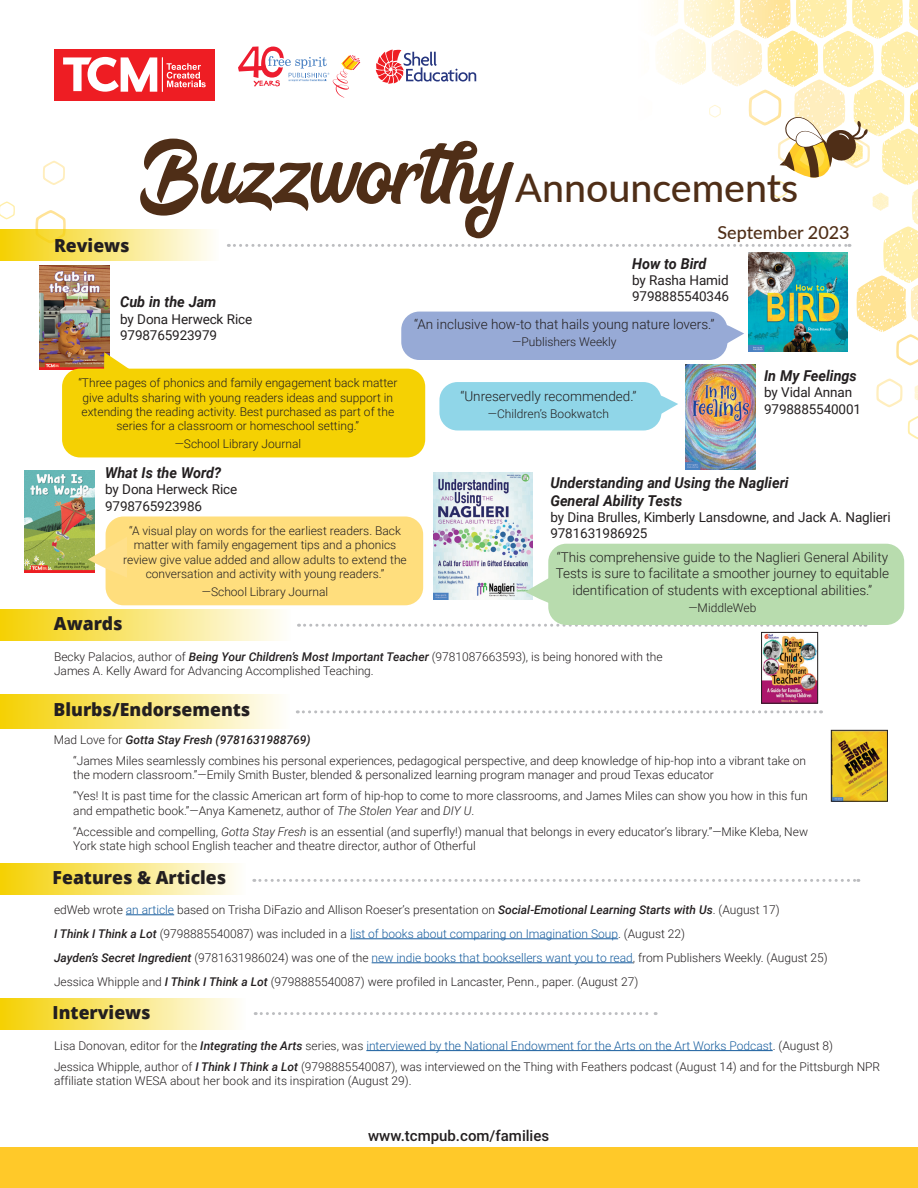
<style>
.page{position:relative;width:918px;height:1188px;background:#fff}
.page>*{position:absolute;margin:0;border:0;box-sizing:border-box;transform-origin:0 0}
.t1{font:108px "Bring Heart";color:#4f2e17}
.t2{font:500 39.3px "Lato";color:#4f2e17}
.Headline{font:800 18px "Open Sans";color:#231f20}
.t3{font:500 18px "Lato";color:#4f2e17}
.Body_Header{font:italic 700 15px/18px "Roboto";color:#231f20;scale:.96 1}
.t4{font:500 15px "Roboto";color:#231f20}
.Product_Description{font:300 13.5px/16.2px "Roboto";color:#231f20;text-align:center}
.Body_Header-2{font:13.5px "Roboto";letter-spacing:-.01em;color:#231f20}
.Buzz_Bullets{font:300 12px/14.4px "Roboto";color:#231f20}
.Product_Description-2{font:300 12px/14.4px "Roboto";color:#231f20;text-align:center}
.Sub-Bullets{font:300 12px/14.4px "Roboto";color:#231f20}
.Sub-Bullets-2{font:300 12px "Roboto";color:#175d9e}
.Buzz_Bullets-2{font:300 12px "Roboto";color:#175d9e}
.Advance_Praise{font:italic 500 12px "Roboto";color:#231f20}
.s1{font-weight:500;font-style:italic}
.s2{font-weight:300;font-style:normal}
.s3{font-style:italic}
.s4{color:#175d9e}
.s5{font-weight:500;font-style:italic;color:#231f20}
.s6{color:#231f20}
</style>
<div class="page">
<img style="left:25px;top:470px;width:70px;height:103px">
<div style="left:0;top:1148px;width:918px;height:40px;background:#ffc929"></div>
<div style="left:0;top:694px;width:290px;height:35px;background:linear-gradient(to right,#f5d103,#fefefc)"></div>
<div style="left:0;top:609px;width:291px;height:32px;background:linear-gradient(to right,#f5d103,#fefefc)"></div>
<svg style="left:297px;top:710px;width:525px;height:3px"></svg>
<svg style="left:305px;top:624px;width:561px;height:3px"></svg>
<hr style="left:126px;top:915px;width:48px;height:1px;background:#175d9e">
<hr style="left:350px;top:939px;width:268px;height:1px;background:#175d9e">
<hr style="left:372px;top:963px;width:261px;height:1px;background:#175d9e">
<svg style="left:254px;top:879px;width:605px;height:3px"></svg>
<svg style="left:255px;top:1012px;width:401px;height:3px"></svg>
<div style="left:0;top:863px;width:246px;height:32px;background:linear-gradient(to right,#f5d103,#fefefb)"></div>
<div style="left:0;top:998px;width:246px;height:31px;background:linear-gradient(to right,#f5d103,#fefefb)"></div>
<img style="left:763px;top:634px;width:53px;height:67px">
<div style="left:761px;top:632px;width:57px;height:71px;border:1px solid #231f20"></div>
<img style="left:833px;top:732px;width:53px;height:67px">
<div style="left:831px;top:730px;width:57px;height:71px;border:1px solid #231f20"></div>
<div style="left:62px;top:369px;width:363px;height:88px;background:#f5d103;border-radius:18px"></div>
<div style="left:106px;top:516px;width:317px;height:89px;background:#ffde7d;border-radius:18px"></div>
<svg style="left:88px;top:537px;width:39px;height:41px"></svg>
<svg style="left:0;top:0;width:918px;height:439px"></svg>
<hr style="left:366px;top:1050px;width:407px;height:1px;background:#175d9e">
<img style="left:749px;top:252px;width:99px;height:99px">
<img style="left:686px;top:365px;width:69px;height:104px">
<img style="left:434px;top:472px;width:98px;height:128px">
<svg style="left:525px;top:575px;width:23px;height:28px"></svg>
<div style="left:548px;top:544px;width:356px;height:81px;background:#b8dcae;border-radius:18px"></div>
<p class="Headline" style="left:54px;top:231px;width:77px">Reviews</p>
<p class="t1" style="left:140px;top:116px;width:370px">Buzzworthy</p>
<p class="t2" style="left:515px;top:160px;width:284px">Announcements</p>
<p class="t3" style="left:717px;top:220px;width:134px">September 2023</p>
<p class="Body_Header" style="left:120px;top:293px;width:102px">Cub in the Jam</p>
<p class="Body_Header-2" style="left:120px;top:309px;width:134px">by Dona Herweck Rice</p>
<p class="Body_Header-2" style="left:120px;top:326px;width:98px">9798765923979</p>
<p class="Product_Description-2" style="left:78px;top:375px;width:321px">“Three pages of phonics and family engagement back matter give adults sharing with young readers ideas and support in extending the reading activity. Best purchased as part of the series for a classroom or homeschool setting.”</p>
<p class="Product_Description-2" style="left:175px;top:436px;width:128px">—School Library Journal</p>
<p class="Body_Header" style="left:105px;top:463px;width:122px">What Is the Word?</p>
<p class="Body_Header-2" style="left:105px;top:480px;width:134px">by Dona Herweck Rice</p>
<p class="Body_Header-2" style="left:105px;top:496px;width:98px">9798765923986</p>
<p class="Product_Description-2" style="left:123px;top:523px;width:285px">“A visual play on words for the earliest readers. Back matter with family engagement tips and a phonics review give value added and allow adults to extend the conversation and activity with young readers.”</p>
<p class="Product_Description-2" style="left:202px;top:584px;width:128px">—School Library Journal</p>
<p class="Headline" style="left:54px;top:610px;width:70px">Awards</p>
<p class="Body_Header" style="left:632px;top:254px;width:79px">How to Bird</p>
<p class="Body_Header-2" style="left:632px;top:271px;width:98px">by Rasha Hamid</p>
<p class="Body_Header-2" style="left:632px;top:287px;width:98px">9798885540346</p>
<p class="Product_Description" style="left:414px;top:315px;width:302px">“An inclusive how-to that hails young nature lovers.”</p>
<p class="Product_Description-2" style="left:512px;top:334px;width:106px">—Publishers Weekly</p>
<p class="Product_Description" style="left:460px;top:388px;width:178px">“Unreservedly recommended.”</p>
<p class="Product_Description-2" style="left:488px;top:407px;width:123px">—Children’s Bookwatch</p>
<p class="Body_Header" style="left:764px;top:366px;width:98px">In My Feelings</p>
<p class="Body_Header-2" style="left:764px;top:383px;width:90px">by Vidal Annan</p>
<p class="Body_Header-2" style="left:764px;top:399px;width:98px">9798885540001</p>
<p class="Body_Header" style="left:550px;top:473px;width:250px">Understanding and Using the Naglieri<br>General Ability Tests</p>
<p class="Body_Header-2" style="left:550px;top:508px;width:342px">by Dina Brulles, Kimberly Lansdowne, and Jack A. Naglieri</p>
<p class="Body_Header-2" style="left:550px;top:524px;width:98px">9781631986925</p>
<p class="Product_Description" style="left:556px;top:549px;width:335px">“This comprehensive guide to the Naglieri General Ability<br>Tests is sure to facilitate a smoother journey to equitable identification of students with exceptional abilities.”</p>
<p class="Product_Description-2" style="left:688px;top:600px;width:69px">—MiddleWeb</p>
<p class="Buzz_Bullets" style="left:54px;top:649px;width:610px">Becky Palacios, author of <span class="s1">Being Your Children’s Most Important Teacher</span> (9781087663593), is being honored with the<br>James A. Kelly Award for Advancing Accomplished Teaching.</p>
<p class="Headline" style="left:54px;top:696px;width:198px">Blurbs/Endorsements</p>
<p class="Advance_Praise" style="left:54px;top:731px;width:258px"><span class="s2">Mad Love for</span> Gotta Stay Fresh (9781631988769)</p>
<p class="Buzz_Bullets" style="left:73px;top:753px;width:734px">“James Miles seamlessly combines his personal experiences, pedagogical perspective, and deep knowledge of hip-hop into a vibrant take on the modern classroom.”—Emily Smith Buster, blended &amp; personalized learning program manager and proud Texas educator</p>
<p class="Buzz_Bullets" style="left:73px;top:788px;width:736px">“Yes! It is past time for the classic American art form of hip-hop to come to more classrooms, and James Miles can show you how in this fun and empathetic book.”—Anya Kamenetz, author of <span class="s3">The Stolen Year</span> and <span class="s3">DIY U</span>.</p>
<p class="Buzz_Bullets" style="left:73px;top:824px;width:736px">“Accessible and compelling, <span class="s3">Gotta Stay Fresh</span> is an essential (and superfly!) manual that belongs in every educator’s library.”—Mike Kleba, New<br>York state high school English teacher and theatre director, author of Otherful</p>
<p class="Headline" style="left:53px;top:863px;width:175px">Features &amp; Articles</p>
<p class="Buzz_Bullets" style="left:54px;top:902px;width:727px">edWeb wrote <span class="s4">an article</span> based on Trisha DiFazio and Allison Roeser’s presentation on <span class="s1">Social-Emotional Learning Starts with Us</span>. (August 17)</p>
<p class="Buzz_Bullets-2" style="left:54px;top:925px;width:633px"><span class="s5">I Think I Think a Lot</span> <span class="s6">(9798885540087) was included in a</span> list of books about comparing on Imagination Soup<span class="s6">. (August 22)</span></p>
<p class="Buzz_Bullets" style="left:54px;top:950px;width:775px"><span class="s1">Jayden’s Secret Ingredient</span> (9781631986024) was one of the <span class="s4">new indie books that booksellers want you to read</span>, from Publishers Weekly. (August 25)</p>
<p class="Buzz_Bullets" style="left:54px;top:974px;width:586px">Jessica Whipple and <span class="s1">I Think I Think a Lot</span> (9798885540087) were profiled in Lancaster, Penn., paper. (August 27)</p>
<p class="Headline" style="left:53px;top:998px;width:100px">Interviews</p>
<p class="Sub-Bullets-2" style="left:54px;top:1037px;width:780px"><span class="s6">Lisa Donovan, editor for the</span> <span class="s5">Integrating the Arts</span> <span class="s6">series, was</span> interviewed by the National Endowment for the Arts on the Art Works Podcast<span class="s6">. (August 8)</span></p>
<p class="Sub-Bullets" style="left:54px;top:1059px;width:828px">Jessica Whipple, author of <span class="s1">I Think I Think a Lot</span> (9798885540087), was interviewed on the Thing with Feathers podcast (August 14) and for the Pittsburgh NPR affiliate station WESA about her book and its inspiration (August 29).</p>
<p class="t4" style="left:368px;top:1125px;width:183px">www.tcmpub.com/families</p>
</div>
